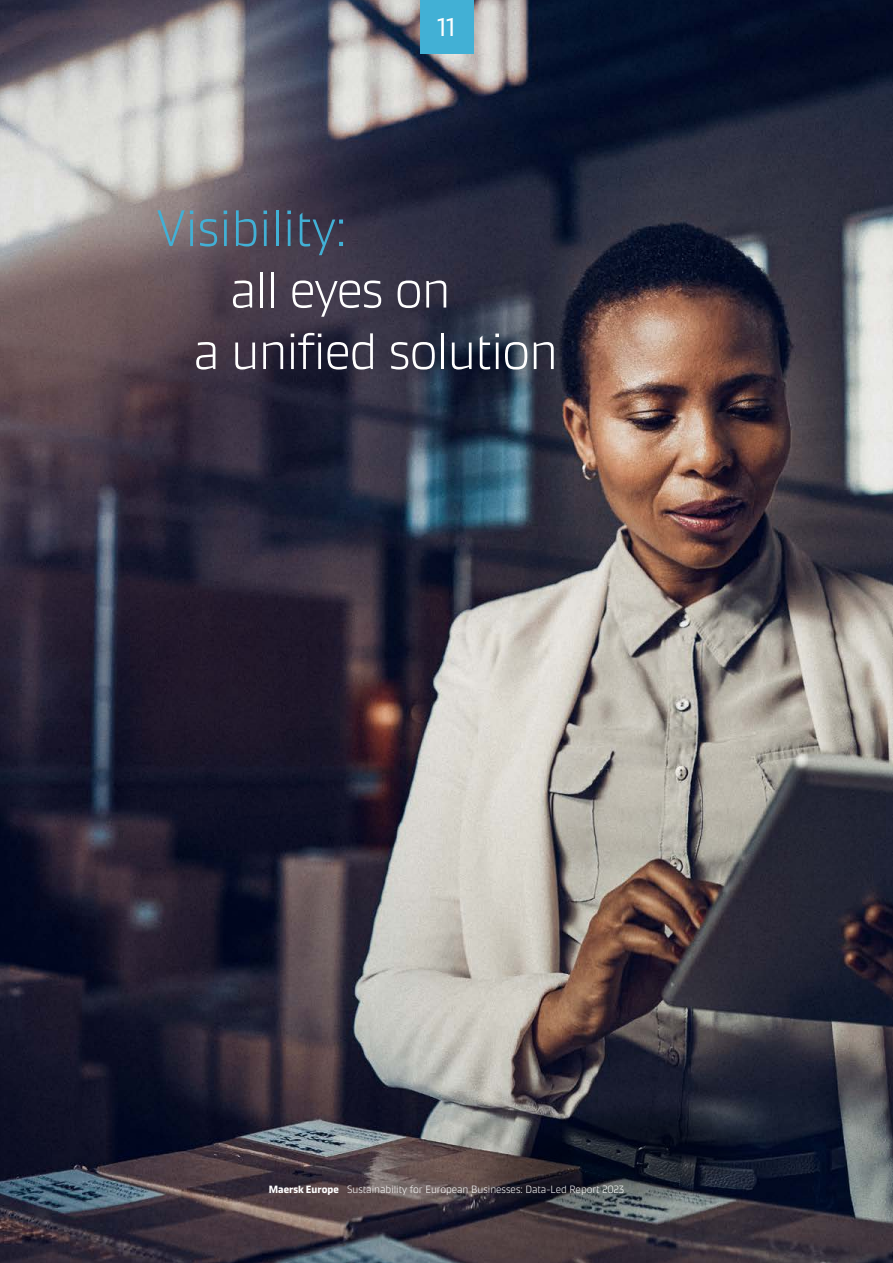
<style>
.page{position:relative;width:893px;height:1263px;background:#fff}
.page>*{position:absolute;margin:0;border:0;box-sizing:border-box;transform-origin:0 0}
.t1{font:300 51px/61.5px "Maersk Headline";letter-spacing:-.02em;color:#fff}
.t2{font:300 51px "Maersk Headline";color:#42b0d5}
.t3{font:25.5px "Maersk Headline";color:#fff}
.t4{font:300 10.5px "Maersk Headline";color:#fff}
.s1{font-weight:700}
</style>
<div class="page">
<img style="left:0;top:0;width:893px;height:1263px">
<div style="left:420px;top:0;width:53px;height:53px;background:#42b0d5"></div>
<svg style="left:467px;top:1097px;width:290px;height:134px"></svg>
<h2 class="t3" style="left:437px;top:7px;width:20px">11</h2>
<h1 class="t2" style="left:156px;top:188px;width:191px">Visibility:</h1>
<h1 class="t1" style="left:193px;top:253px;width:366px;text-indent:37px">all eyes on<br>a unified solution</h1>
<p class="t4" style="left:269px;top:1181px;width:357px"><span class="s1">Maersk Europe</span> Sustainability for European Businesses: Data-Led Report 2023</p>
</div>
